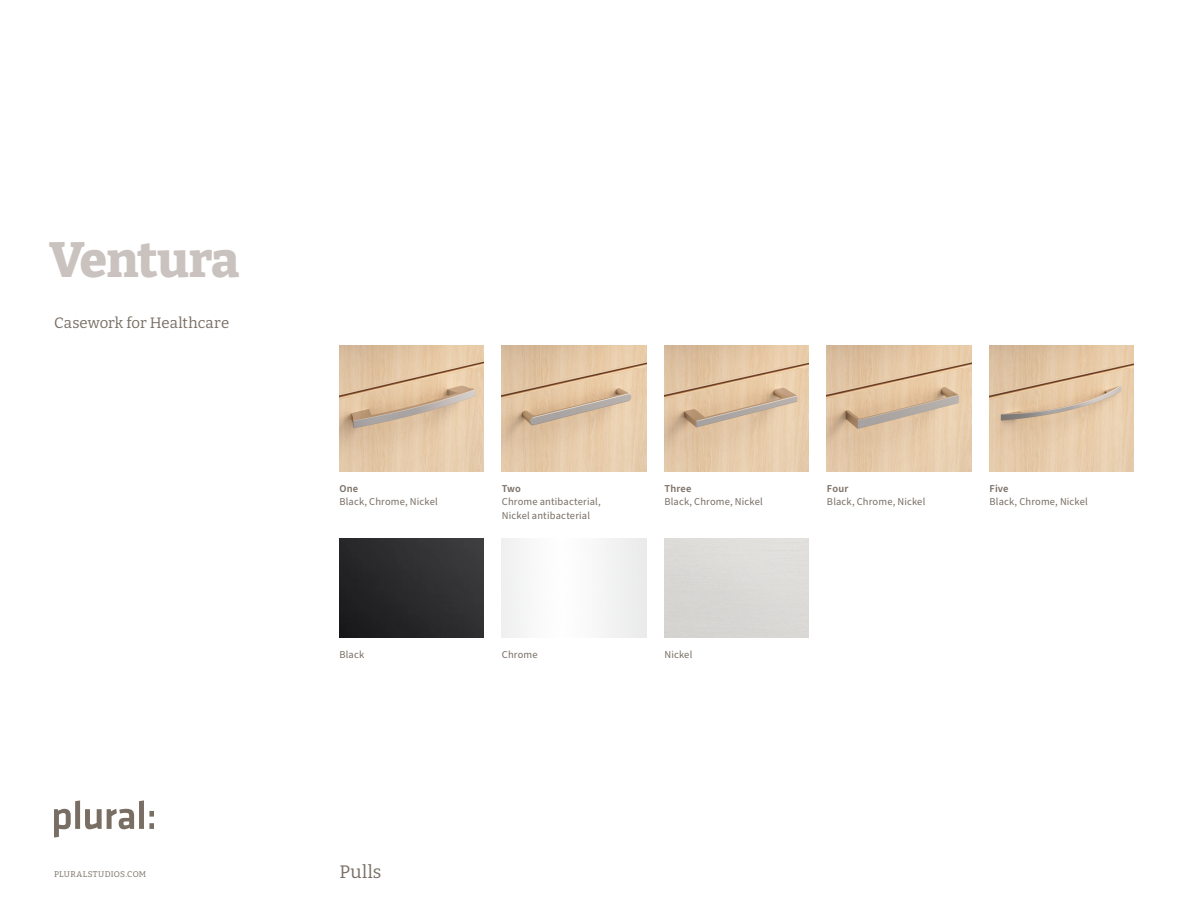
<style>
.page{position:relative;width:1188px;height:918px;background:#fff}
.page>*{position:absolute;margin:0;border:0;box-sizing:border-box;transform-origin:0 0}
.t1{font:800 49.5px "Bitter";letter-spacing:-.015em;color:#c9c2be}
.t2{font:18px "Bitter";letter-spacing:.02em;color:#786e64}
.t3{font:15px "Bitter";letter-spacing:.005em;color:#786e64}
.t4{font:10.5px/13.5px "Source Sans Pro";letter-spacing:.015em;color:#786e64}
.t5{font:600 10.5px "Source Sans Pro";letter-spacing:.015em;color:#786e64}
.t6{font:8.25px "Bitter";letter-spacing:.03em;color:#786e64}
</style>
<div class="page">
<svg style="left:54px;top:800px;width:100px;height:37px"></svg>
<img style="left:339px;top:346px;width:145px;height:126px">
<img style="left:502px;top:346px;width:144px;height:126px">
<img style="left:989px;top:346px;width:145px;height:126px">
<img style="left:827px;top:346px;width:144px;height:126px">
<img style="left:664px;top:346px;width:145px;height:126px">
<img style="left:339px;top:539px;width:145px;height:99px">
<p class="t1" style="left:49px;top:228px;width:192px">Ventura</p>
<p class="t3" style="left:54px;top:313px;width:177px">Casework for Healthcare</p>
<p class="t5" style="left:339px;top:481px;width:20px">One</p>
<p class="t4" style="left:339px;top:495px;width:100px">Black, Chrome, Nickel</p>
<p class="t5" style="left:502px;top:481px;width:20px">Two</p>
<p class="t4" style="left:502px;top:495px;width:100px">Chrome antibacterial,<br>Nickel antibacterial</p>
<p class="t5" style="left:664px;top:481px;width:28px">Three</p>
<p class="t4" style="left:664px;top:495px;width:100px">Black, Chrome, Nickel</p>
<p class="t5" style="left:827px;top:481px;width:23px">Four</p>
<p class="t4" style="left:827px;top:495px;width:100px">Black, Chrome, Nickel</p>
<p class="t5" style="left:989px;top:481px;width:21px">Five</p>
<p class="t4" style="left:989px;top:495px;width:100px">Black, Chrome, Nickel</p>
<p class="t4" style="left:339px;top:648px;width:26px">Black</p>
<p class="t4" style="left:502px;top:648px;width:37px">Chrome</p>
<p class="t4" style="left:664px;top:648px;width:29px">Nickel</p>
<p class="t6" style="left:54px;top:869px;width:94px">PLURALSTUDIOS.COM</p>
<p class="t2" style="left:339px;top:860px;width:44px">Pulls</p>
</div>
